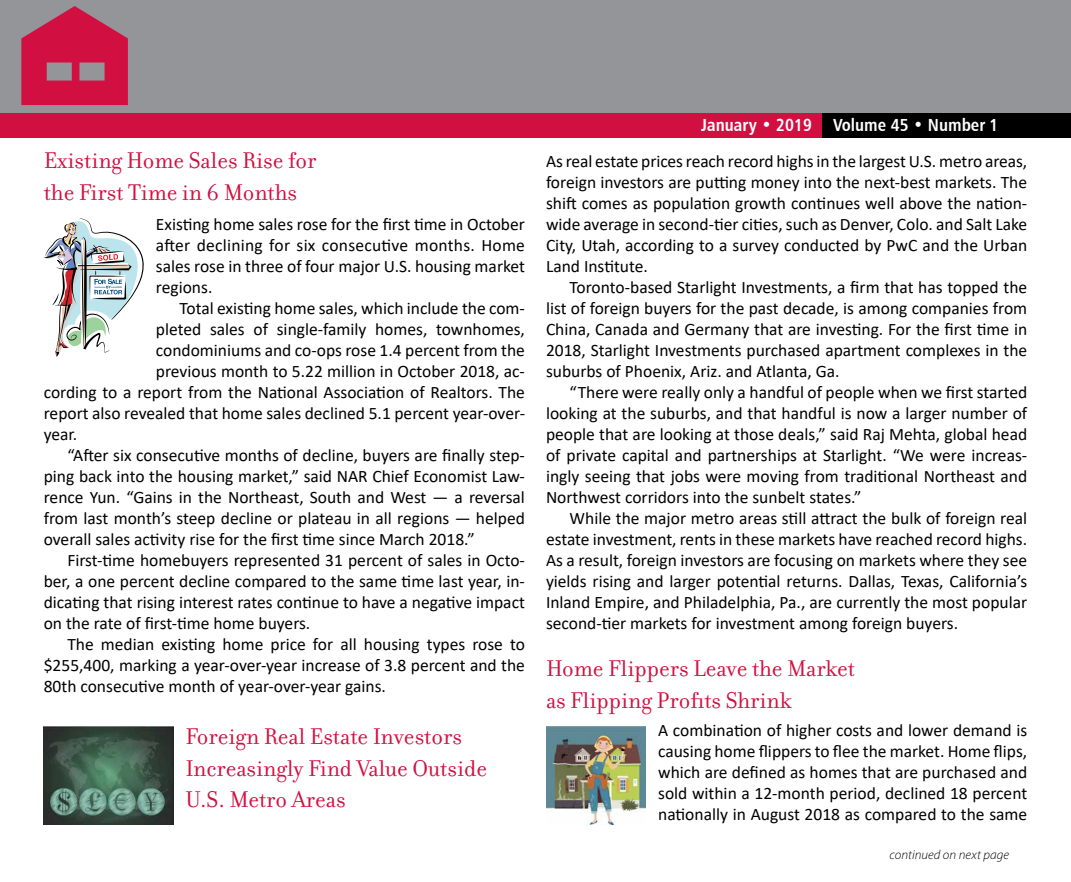
<style>
.page{position:relative;width:1071px;height:882px;background:#fff}
.page>*{position:absolute;margin:0;border:0;box-sizing:border-box;transform-origin:0 0}
.t1{font:24.5px/31.5px "Filosofia";color:#d11041}
.t2{font:17.5px/21px "Calibri";color:#000;text-align:justify}
.t3{font:17.5px "Humanist 777 BT Bold Condensed B";color:#fff}
.t4{font:italic 300 13.12px "Myriad Pro";letter-spacing:.01em;color:#000}
</style>
<div class="page">
<div style="left:0;top:0;width:1071px;height:138px;background:#939598"></div>
<div style="left:693px;top:113px;width:378px;height:25px;background:#000"></div>
<div style="left:0;top:113px;width:822px;height:25px;background:#d11041"></div>
<svg style="left:21px;top:6px;width:107px;height:99px"></svg>
<svg style="left:44px;top:218px;width:100px;height:139px"></svg>
<img style="left:44px;top:727px;width:129px;height:97px">
<img style="left:546px;top:727px;width:100px;height:97px">
<h1 class="t1" style="left:44px;top:145px;width:274px">Existing Home Sales Rise for the First Time in 6 Months</h1>
<p class="t2" style="left:156px;top:213px;width:371px">Existing home sales rose for the first time in October after declining for six consecutive months. Home sales rose in three of four major U.S. housing market regions.</p>
<p class="t2" style="left:180px;top:297px;width:347px">Total existing home sales, which include the com-</p>
<p class="t2" style="left:156px;top:318px;width:371px">pleted sales of single-family homes, townhomes,</p>
<p class="t2" style="left:156px;top:339px;width:371px">condominiums and co-ops rose 1.4 percent from the</p>
<p class="t2" style="left:156px;top:360px;width:371px">previous month to 5.22 million in October 2018, ac-</p>
<p class="t2" style="left:44px;top:381px;width:483px">cording to a report from the National Association of Realtors. The</p>
<p class="t2" style="left:44px;top:402px;width:483px">report also revealed that home sales declined 5.1 percent year-over-</p>
<p class="t2" style="left:44px;top:423px;width:35px">year.</p>
<p class="t2" style="left:67px;top:444px;width:459px">“After six consecutive months of decline, buyers are finally step-</p>
<p class="t2" style="left:44px;top:465px;width:483px">ping back into the housing market,” said NAR Chief Economist Law-</p>
<p class="t2" style="left:44px;top:486px;width:483px">rence Yun. “Gains in the Northeast, South and West — a reversal</p>
<p class="t2" style="left:44px;top:507px;width:483px">from last month’s steep decline or plateau in all regions — helped</p>
<p class="t2" style="left:44px;top:528px;width:432px">overall sales activity rise for the first time since March 2018.”</p>
<p class="t2" style="left:67px;top:549px;width:459px">First-time homebuyers represented 31 percent of sales in Octo-</p>
<p class="t2" style="left:44px;top:570px;width:483px">ber, a one percent decline compared to the same time last year, in-</p>
<p class="t2" style="left:44px;top:591px;width:483px">dicating that rising interest rates continue to have a negative impact</p>
<p class="t2" style="left:44px;top:612px;width:268px">on the rate of first-time home buyers.</p>
<p class="t2" style="left:67px;top:633px;width:459px">The median existing home price for all housing types rose to</p>
<p class="t2" style="left:44px;top:654px;width:483px">$255,400, marking a year-over-year increase of 3.8 percent and the</p>
<p class="t2" style="left:44px;top:675px;width:344px">80th consecutive month of year-over-year gains.</p>
<h1 class="t1" style="left:186px;top:721px;width:303px">Foreign Real Estate Investors<br>Increasingly Find Value Outside<br>U.S. Metro Areas</h1>
<p class="t3" style="left:701px;top:114px;width:299px">January • 2019 Volume 45 • Number 1</p>
<p class="t2" style="left:546px;top:150px;width:483px">As real estate prices reach record highs in the largest U.S. metro areas, foreign investors are putting money into the next-best markets. The shift comes as population growth continues well above the nation&shy;wide average in second-tier cities, such as Denver, Colo. and Salt Lake City, Utah, according to a survey conducted by PwC and the Urban Land Institute.</p>
<p class="t2" style="left:546px;top:276px;width:483px;text-indent:24px">Toronto-based Starlight Investments, a firm that has topped the list of foreign buyers for the past decade, is among companies from China, Canada and Germany that are investing. For the first time in 2018, Starlight Investments purchased apartment complexes in the suburbs of Phoenix, Ariz. and Atlanta, Ga.</p>
<p class="t2" style="left:546px;top:381px;width:483px;text-indent:24px">“There were really only a handful of people when we first started looking at the suburbs, and that handful is now a larger number of people that are looking at those deals,” said Raj Mehta, global head of private capital and partnerships at Starlight. “We were increas&shy;ingly seeing that jobs were moving from traditional Northeast and Northwest corridors into the sunbelt states.”</p>
<p class="t2" style="left:546px;top:507px;width:483px;text-indent:24px">While the major metro areas still attract the bulk of foreign real estate investment, rents in these markets have reached record highs.<br>As a result, foreign investors are focusing on markets where they see yields rising and larger potential returns. Dallas, Texas, California’s Inland Empire, and Philadelphia, Pa., are currently the most popular second-tier markets for investment among foreign buyers.</p>
<h1 class="t1" style="left:546px;top:653px;width:310px">Home Flippers Leave the Market as Flipping Profits Shrink</h1>
<p class="t2" style="left:658px;top:719px;width:371px">A combination of higher costs and lower demand is causing home flippers to flee the market. Home flips, which are defined as homes that are purchased and sold within a 12-month period, declined 18 percent nationally in August 2018 as compared to the same</p>
<p class="t4" style="left:890px;top:848px;width:121px">continued on next page</p>
</div>
